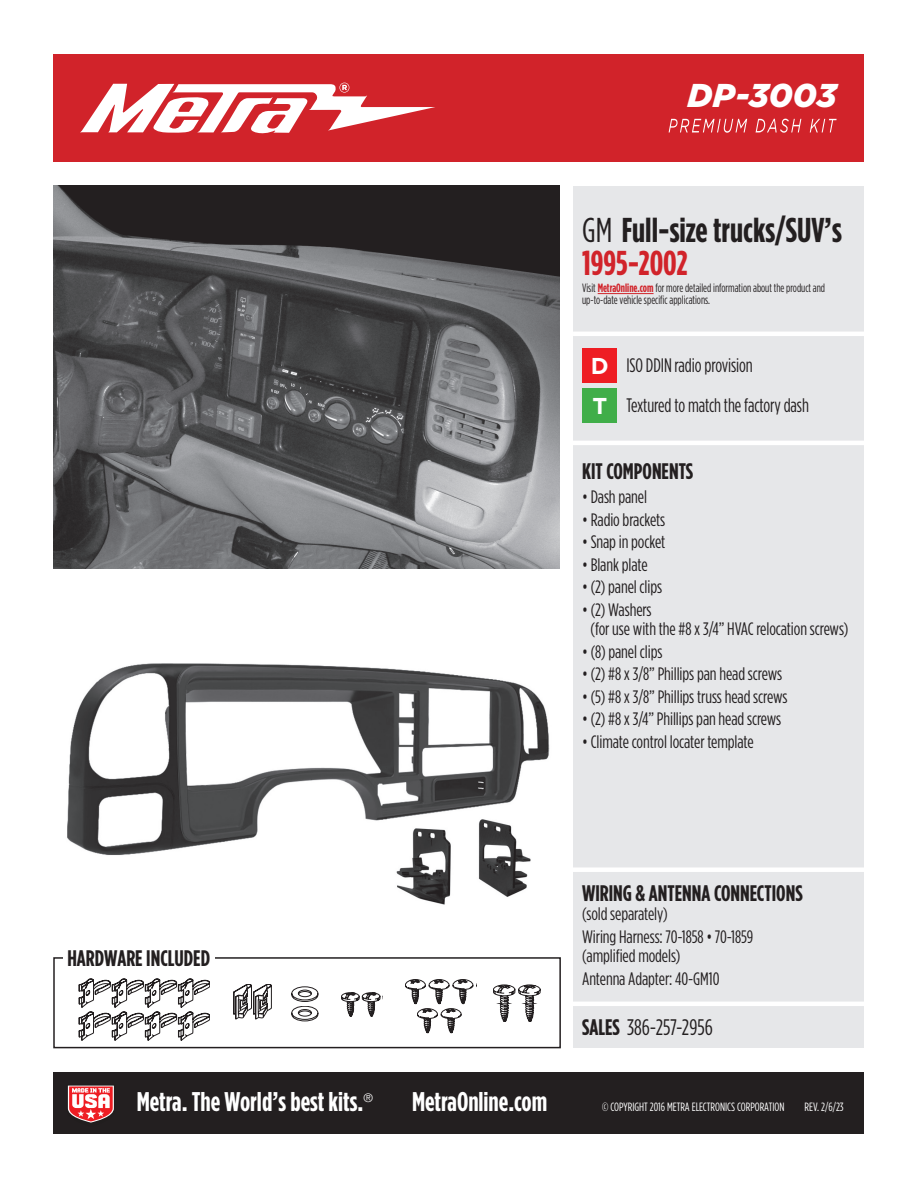
<style>
.page{position:relative;width:918px;height:1188px;background:#fff}
.page>*{position:absolute;margin:0;border:0;box-sizing:border-box;transform-origin:0 0}
.t1{font:700 34.5px/33px "Gotham Condensed";color:#231f20}
.t2{font:italic 900 33px "Gotham";color:#fff}
.t3{font:700 27px "Gotham Condensed";color:#fff}
.t4{font:700 22.95px/39.5px "Gotham";color:#fff}
.t5{font:700 22.5px "Gotham Condensed";color:#231f20}
.t6{font:22.5px "Gotham Condensed";color:#231f20}
.t7{font:19.5px/40.5px "Gotham Condensed";letter-spacing:-.005em;color:#231f20;scale:.95 1}
.t8{font:18px/22.5px "Gotham Condensed";letter-spacing:-.005em;color:#231f20}
.t9{font:12px/12px "Gotham Condensed";color:#231f20;scale:.93 1}
.t10{font:12px "Gotham Condensed";color:#fff}
.t11{font:300 12px "Helvetica Neue";color:#fff}
.s1{font-weight:400}
.s2{color:#d1232a}
.s3{font-weight:700;color:#d1232a}
.s4{font-weight:700}
</style>
<div class="page">
<div style="left:53px;top:1072px;width:810px;height:62px;background:#231f20"></div>
<div style="left:53px;top:54px;width:810px;height:108px;background:#d1232a"></div>
<svg style="left:80px;top:83px;width:355px;height:51px"></svg>
<svg style="left:669px;top:119px;width:168px;height:14px"></svg>
<div style="left:573px;top:186px;width:290px;height:862px;background:#e6e7e9"></div>
<svg style="left:67px;top:1085px;width:47px;height:38px;background:#d47679"></svg>
<div style="left:53px;top:957px;width:508px;height:91px;border:2px solid #231f20"></div>
<div style="left:63px;top:947px;width:151px;height:24px;background:#fff"></div>
<hr style="left:573px;top:332px;width:295px;height:4px;background:#fff">
<div style="left:583px;top:349px;width:34px;height:34px;background:#ee1d23"></div>
<div style="left:583px;top:388px;width:34px;height:35px;background:#40ae49"></div>
<hr style="left:572px;top:441px;width:294px;height:4px;background:#fff">
<div style="left:572px;top:867px;width:294px;height:5px;background:#fff"></div>
<hr style="left:572px;top:1002px;width:294px;height:4px;background:#fff">
<hr style="left:598px;top:293px;width:56px;height:1px;background:#d1232a">
<img style="left:53px;top:186px;width:506px;height:382px">
<img style="left:67px;top:663px;width:483px;height:242px">
<svg style="left:79px;top:979px;width:131px;height:62px"></svg>
<svg style="left:234px;top:984px;width:38px;height:35px"></svg>
<svg style="left:405px;top:979px;width:69px;height:55px"></svg>
<svg style="left:341px;top:992px;width:40px;height:24px"></svg>
<svg style="left:493px;top:985px;width:48px;height:37px"></svg>
<svg style="left:292px;top:987px;width:27px;height:34px"></svg>
<h2 class="t2" style="left:688px;top:77px;width:151px">DP-3003</h2>
<h1 class="t1" style="left:582px;top:212px;width:261px"><span class="s1">GM</span> Full-size trucks/SUV’s<br><span class="s2">1995-2002</span></h1>
<p class="t9" style="left:582px;top:282px;width:263px">Visit <span class="s3">MetraOnline.com</span> for more detailed information about the product and up-to-date vehicle specific applications.</p>
<p class="t4" style="left:591px;top:346px;width:19px">D<br>T</p>
<p class="t7" style="left:626px;top:344px;width:194px">ISO DDIN radio provision<br>Textured to match the factory dash</p>
<p class="t5" style="left:67px;top:945px;width:144px">HARDWARE INCLUDED</p>
<p class="t5" style="left:582px;top:458px;width:113px">KIT COMPONENTS</p>
<p class="t8" style="left:582px;top:485px;width:67px">• Dash panel</p>
<p class="t8" style="left:582px;top:508px;width:85px">• Radio brackets</p>
<p class="t8" style="left:582px;top:530px;width:85px">• Snap in pocket</p>
<p class="t8" style="left:582px;top:553px;width:67px">• Blank plate</p>
<p class="t8" style="left:582px;top:575px;width:82px">• (2) panel clips</p>
<p class="t8" style="left:591px;top:599px;width:259px;line-height:19.5px;text-indent:-9px">• (2) Washers<br>(for use with the #8 x 3/4” HVAC relocation screws)</p>
<p class="t8" style="left:582px;top:640px;width:82px">• (8) panel clips</p>
<p class="t8" style="left:582px;top:662px;width:202px">• (2) #8 x 3/8” Phillips pan head screws</p>
<p class="t8" style="left:582px;top:685px;width:207px">• (5) #8 x 3/8” Phillips truss head screws</p>
<p class="t8" style="left:582px;top:707px;width:201px">• (2) #8 x 3/4” Phillips pan head screws</p>
<p class="t8" style="left:582px;top:730px;width:173px">• Climate control locater template</p>
<p class="t5" style="left:582px;top:880px;width:222px">WIRING &amp; ANTENNA CONNECTIONS</p>
<p class="t8" style="left:582px;top:903px;width:173px">(sold separately)<br>Wiring Harness: 70-1858 • 70-1859</p>
<p class="t8" style="left:582px;top:945px;width:139px">(amplified models)<br>Antenna Adapter: 40-GM10</p>
<p class="t6" style="left:582px;top:1015px;width:132px"><span class="s4">SALES</span> 386-257-2956</p>
<h3 class="t3" style="left:137px;top:1087px;width:228px">Metra. The World’s best kits.</h3>
<p class="t11" style="left:363px;top:1088px;width:11px">®</p>
<h3 class="t3" style="left:412px;top:1087px;width:137px">MetraOnline.com</h3>
<p class="t10" style="left:602px;top:1100px;width:184px">© COPYRIGHT 2016 METRA ELECTRONICS CORPORATION</p>
<p class="t10" style="left:805px;top:1100px;width:41px">REV. 2/6/23</p>
</div>
